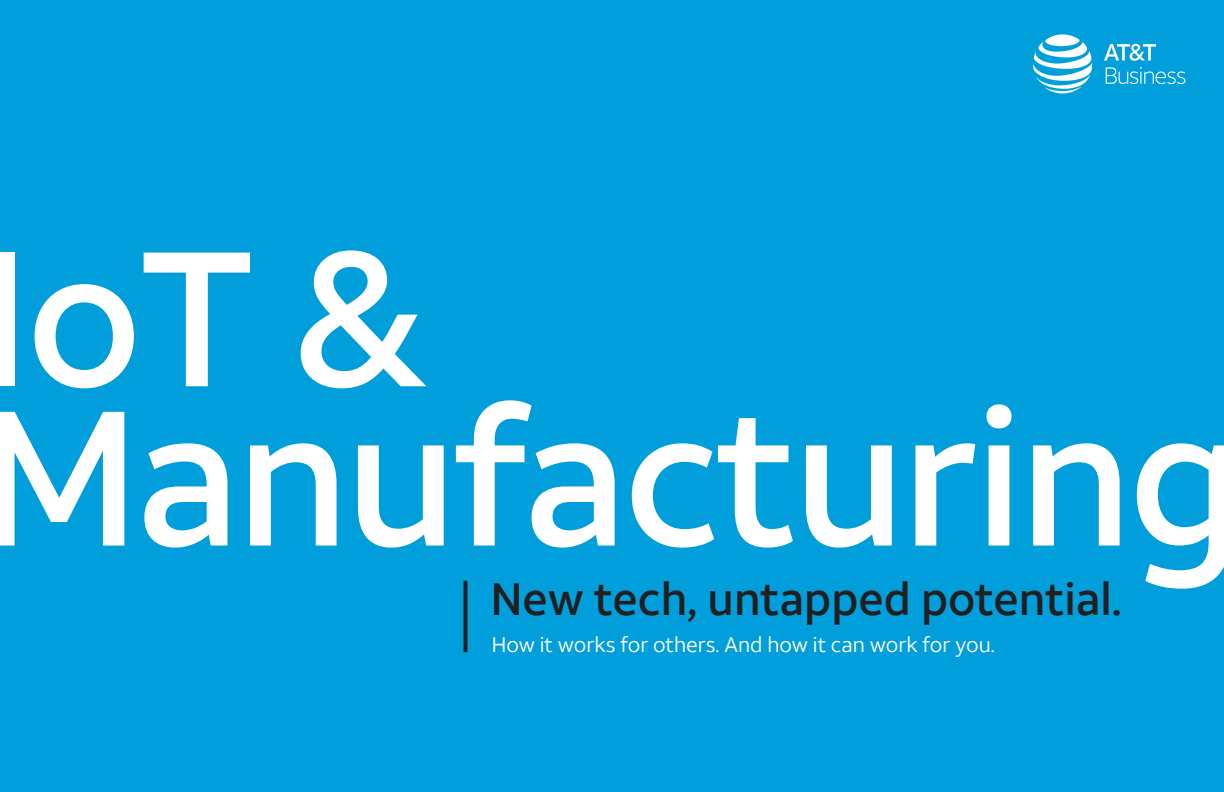
<style>
.page{position:relative;width:1224px;height:792px;background:#009fdb}
.page>*{position:absolute;margin:0;border:0;box-sizing:border-box;transform-origin:0 0}
.t1{font:500 191px/159.3px "ATT Aleck Sans";letter-spacing:-.02em;color:#fff}
.t2{font:500 45px "ATT Aleck Sans";color:#231f20}
.t3{font:21px "ATT Aleck Sans";color:#fff}
</style>
<div class="page">
<svg style="left:1033px;top:34px;width:59px;height:59px"></svg>
<svg style="left:1104px;top:44px;width:52px;height:17px"></svg>
<svg style="left:1106px;top:67px;width:79px;height:17px"></svg>
<svg style="left:464px;top:581px;width:4px;height:71px"></svg>
<p class="t1" style="left:-21px;top:240px;width:1266px">IoT &amp;<br>Manufacturing</p>
<p class="t2" style="left:491px;top:571px;width:632px">New tech, untapped potential.</p>
<p class="t3" style="left:492px;top:631px;width:505px">How it works for others. And how it can work for you.</p>
</div>
